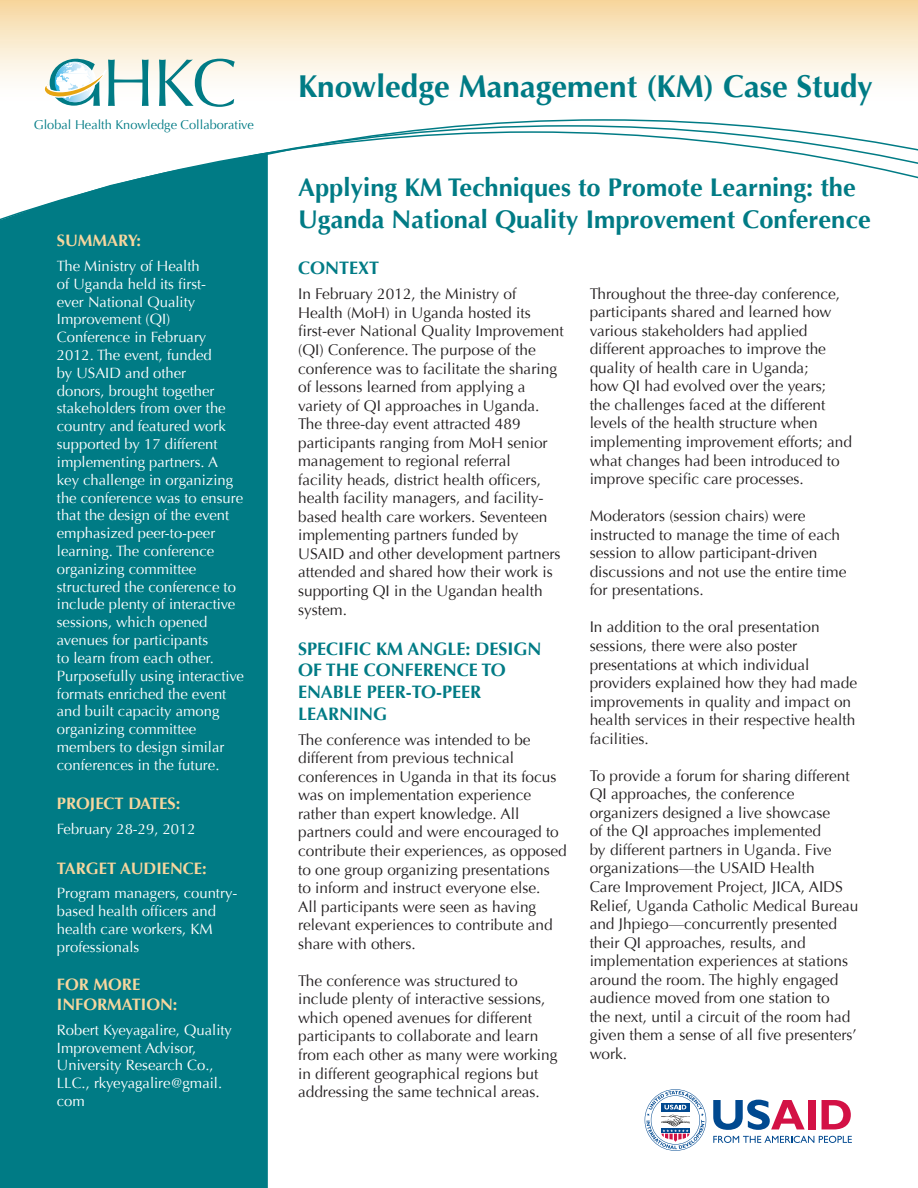
<style>
.page{position:relative;width:918px;height:1188px;background:#fff}
.page>*{position:absolute;margin:0;border:0;box-sizing:border-box;transform-origin:0 0}
.t1{font:700 31.5px "Optima";color:#007b85}
.t2{font:700 25.5px/31.5px "Optima";color:#007b85}
.header_1{font:700 18px/21.6px "Optima";color:#007b85}
.t3{font:700 16.5px/19.8px "Optima";color:#f7d69e}
.Basic_body_text{font:15.45px/18.6px "Optima";color:#231f20}
.t4{font:14.85px/17.9px "Optima";color:#fff}
.t5{font:12.75px "Optima";color:#007b85}
</style>
<div class="page">
<div style="left:0;top:0;width:918px;height:109px;background:linear-gradient(to bottom,#f6d9a4,#fff)"></div>
<div style="left:0;top:153px;width:268px;height:1035px;background:#007b85"></div>
<svg style="left:713px;top:1100px;width:92px;height:30px"></svg>
<div style="left:808px;top:1100px;width:7px;height:29px;background:#d31145"></div>
<svg style="left:822px;top:1100px;width:29px;height:29px"></svg>
<svg style="left:713px;top:1136px;width:139px;height:7px"></svg>
<svg style="left:645px;top:1089px;width:61px;height:62px"></svg>
<svg style="left:44px;top:58px;width:105px;height:48px"></svg>
<svg style="left:159px;top:59px;width:76px;height:48px"></svg>
<p class="t5" style="left:34px;top:117px;width:222px">Global Health Knowledge Collaborative</p>
<p class="t3" style="left:57px;top:231px;width:86px">SUMMARY:</p>
<p class="t4" style="left:57px;top:257px;width:189px">The Ministry of Health<br>of Uganda held its first-<br>ever National Quality<br>Improvement (QI)<br>Conference in February<br>2012. The event, funded<br>by USAID and other<br>donors, brought together stakeholders from over the country and featured work supported by 17 different implementing partners. A<br>key challenge in organizing the conference was to ensure that the design of the event emphasized peer-to-peer learning. The conference organizing committee structured the conference to include plenty of interactive sessions, which opened avenues for participants<br>to learn from each other.<br>Purposefully using interactive formats enriched the event and built capacity among organizing committee members to design similar conferences in the future.</p>
<p class="t3" style="left:57px;top:794px;width:125px">PROJECT DATES:</p>
<p class="t4" style="left:57px;top:820px;width:140px">February 28-29, 2012</p>
<p class="t3" style="left:57px;top:858px;width:151px">TARGET AUDIENCE:</p>
<p class="t4" style="left:57px;top:884px;width:182px">Program managers, country&shy;based health officers and health care workers, KM professionals</p>
<p class="t3" style="left:57px;top:975px;width:122px">FOR MORE<br>INFORMATION:</p>
<p class="t4" style="left:57px;top:1021px;width:177px">Robert Kyeyagalire, Quality<br>Improvement Advisor,<br>University Research Co.,<br>LLC., rkyeyagalire@gmail. com</p>
<p class="t1" style="left:298px;top:67px;width:576px">Knowledge Management (KM) Case Study</p>
<p class="t2" style="left:298px;top:172px;width:574px">Applying KM Techniques to Promote Learning: the<br>Uganda National Quality Improvement Conference</p>
<p class="header_1" style="left:298px;top:257px;width:83px">CONTEXT</p>
<p class="Basic_body_text" style="left:298px;top:285px;width:267px">In February 2012, the Ministry of Health (MoH) in Uganda hosted its first-ever National Quality Improvement (QI) Conference. The purpose of the conference was to facilitate the sharing of lessons learned from applying a variety of QI approaches in Uganda.<br>The three-day event attracted 489 participants ranging from MoH senior management to regional referral<br>facility heads, district health officers, health facility managers, and facility&shy;based health care workers. Seventeen implementing partners funded by USAID and other development partners attended and shared how their work is supporting QI in the Ugandan health system.</p>
<p class="header_1" style="left:298px;top:638px;width:245px">SPECIFIC KM ANGLE: DESIGN<br>OF THE CONFERENCE TO<br>ENABLE PEER-TO-PEER<br>LEARNING</p>
<p class="Basic_body_text" style="left:298px;top:730px;width:270px">The conference was intended to be different from previous technical conferences in Uganda in that its focus was on implementation experience rather than expert knowledge. All partners could and were encouraged to contribute their experiences, as opposed to one group organizing presentations<br>to inform and instruct everyone else.<br>All participants were seen as having relevant experiences to contribute and share with others.</p>
<p class="Basic_body_text" style="left:298px;top:971px;width:261px">The conference was structured to include plenty of interactive sessions, which opened avenues for different participants to collaborate and learn from each other as many were working in different geographical regions but addressing the same technical areas.</p>
<p class="Basic_body_text" style="left:590px;top:284px;width:264px">Throughout the three-day conference, participants shared and learned how various stakeholders had applied different approaches to improve the quality of health care in Uganda;<br>how QI had evolved over the years;<br>the challenges faced at the different levels of the health structure when implementing improvement efforts; and what changes had been introduced to improve specific care processes.</p>
<p class="Basic_body_text" style="left:590px;top:507px;width:258px">Moderators (session chairs) were instructed to manage the time of each session to allow participant-driven discussions and not use the entire time for presentations.</p>
<p class="Basic_body_text" style="left:590px;top:618px;width:269px">In addition to the oral presentation sessions, there were also poster presentations at which individual providers explained how they had made improvements in quality and impact on health services in their respective health facilities.</p>
<p class="Basic_body_text" style="left:590px;top:766px;width:270px">To provide a forum for sharing different QI approaches, the conference organizers designed a live showcase<br>of the QI approaches implemented<br>by different partners in Uganda. Five organizations—the USAID Health<br>Care Improvement Project, JICA, AIDS Relief, Uganda Catholic Medical Bureau and Jhpiego—concurrently presented their QI approaches, results, and implementation experiences at stations around the room. The highly engaged audience moved from one station to<br>the next, until a circuit of the room had given them a sense of all five presenters’ work.</p>
</div>
